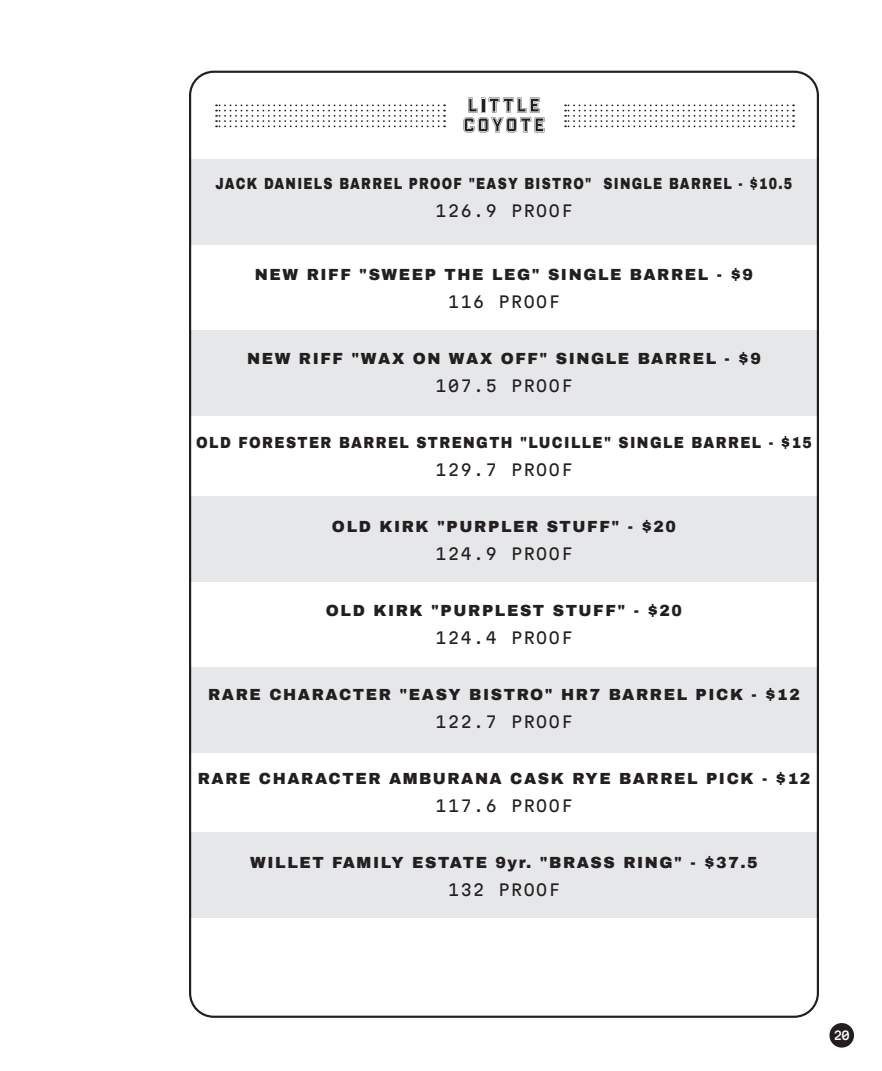
<style>
.page{position:relative;width:882px;height:1071px;background:#fff}
.page>*{position:absolute;margin:0;border:0;box-sizing:border-box;transform-origin:0 0}
.t1{font:900 15.75px "Archivo";letter-spacing:.1em;color:#231f20}
.t2{font:15.75px "Martian Mono";letter-spacing:.1em;color:#231f20}
.t3{font:900 15.75px "Archivo";letter-spacing:.1em;color:#231f20;scale:.8 1}
.t4{font:900 15.75px "Archivo";letter-spacing:.1em;color:#231f20;scale:.89 1}
.t5{font:500 11.72px "Martian Mono";color:#fff}
</style>
<div class="page">
<div style="left:190px;top:159px;width:629px;height:85px;background:#e6e7e9"></div>
<div style="left:190px;top:496px;width:629px;height:86px;background:#e6e7e9"></div>
<div style="left:190px;top:330px;width:629px;height:86px;background:#e6e7e9"></div>
<div style="left:190px;top:668px;width:629px;height:85px;background:#e6e7e9"></div>
<div style="left:190px;top:832px;width:629px;height:86px;background:#e6e7e9"></div>
<div style="left:829px;top:1023px;width:25px;height:25px;background:#231f20;border-radius:50%"></div>
<svg style="left:464px;top:98px;width:80px;height:34px"></svg>
<svg style="left:565px;top:104px;width:229px;height:23px"></svg>
<svg style="left:216px;top:104px;width:229px;height:23px"></svg>
<p class="t3" style="left:216px;top:174px;width:722px">JACK DANIELS BARREL PROOF "EASY BISTRO" SINGLE BARREL - $10.5</p>
<p class="t2" style="left:435px;top:200px;width:139px">126.9 PROOF</p>
<p class="t1" style="left:255px;top:265px;width:500px">NEW RIFF "SWEEP THE LEG" SINGLE BARREL - $9</p>
<p class="t2" style="left:448px;top:291px;width:113px">116 PROOF</p>
<p class="t1" style="left:247px;top:349px;width:515px">NEW RIFF "WAX ON WAX OFF" SINGLE BARREL - $9</p>
<p class="t2" style="left:435px;top:375px;width:139px">107.5 PROOF</p>
<p class="t4" style="left:196px;top:433px;width:693px">OLD FORESTER BARREL STRENGTH "LUCILLE" SINGLE BARREL - $15</p>
<p class="t2" style="left:435px;top:459px;width:139px">129.7 PROOF</p>
<p class="t1" style="left:332px;top:517px;width:346px">OLD KIRK "PURPLER STUFF" - $20</p>
<p class="t2" style="left:435px;top:543px;width:139px">124.9 PROOF</p>
<p class="t1" style="left:326px;top:601px;width:358px">OLD KIRK "PURPLEST STUFF" - $20</p>
<p class="t2" style="left:435px;top:627px;width:139px">124.4 PROOF</p>
<p class="t1" style="left:208px;top:685px;width:593px">RARE CHARACTER "EASY BISTRO" HR7 BARREL PICK - $12</p>
<p class="t2" style="left:435px;top:711px;width:139px">122.7 PROOF</p>
<p class="t1" style="left:198px;top:769px;width:614px">RARE CHARACTER AMBURANA CASK RYE BARREL PICK - $12</p>
<p class="t2" style="left:435px;top:795px;width:139px">117.6 PROOF</p>
<p class="t1" style="left:250px;top:853px;width:509px">WILLET FAMILY ESTATE 9yr. "BRASS RING" - $37.5</p>
<p class="t2" style="left:448px;top:879px;width:113px">132 PROOF</p>
<p class="t5" style="left:834px;top:1027px;width:17px">20</p>
</div>
